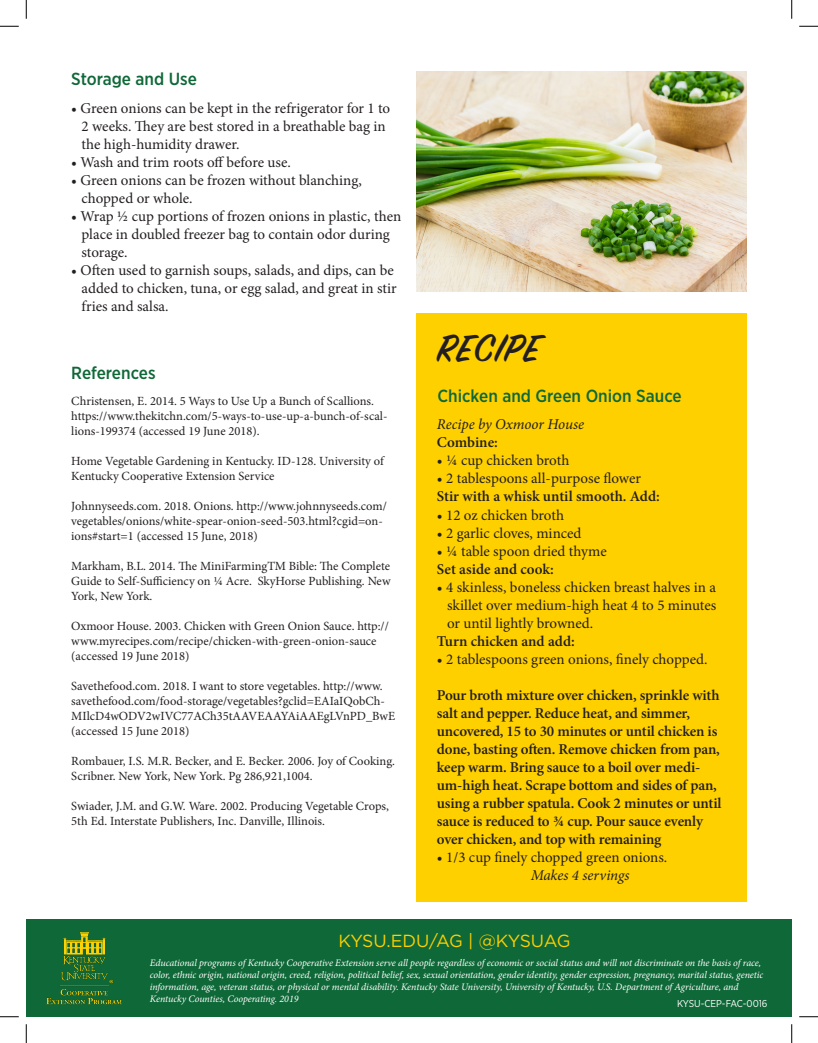
<style>
.page{position:relative;width:818px;height:1043px;background:#fff}
.page>*{position:absolute;margin:0;border:0;box-sizing:border-box;transform-origin:0 0}
.t1{font:600 42.5px "Sign Painter House Script";letter-spacing:.03em;color:#231f20}
.t2{font:500 17.5px "Gotham Narrow";color:#0f6838}
.t3{font:17.5px "Gotham";letter-spacing:-.035em;color:#ffd000}
.t4{font:15px/18px "Minion Pro";color:#231f20}
.t5{font:600 15px/18px "Minion Pro";letter-spacing:-.01em;color:#231f20}
.t6{font:italic 15px "Minion Pro";letter-spacing:-.005em;color:#231f20}
.t7{font:12.5px/15px "Minion Pro";color:#231f20}
.t8{font:italic 10px/12px "Minion Pro";letter-spacing:-.01em;color:#fff}
.t9{font:10px "Gotham Narrow";letter-spacing:-.005em;color:#fff}
</style>
<div class="page">
<div style="left:26px;top:919px;width:765px;height:97px;background:#0f6838"></div>
<img style="left:46px;top:932px;width:75px;height:73px">
<img style="left:416px;top:71px;width:330px;height:220px">
<div style="left:416px;top:312px;width:330px;height:589px;background:#ffd000"></div>
<svg style="left:0;top:25px;width:19px;height:2px"></svg>
<svg style="left:799px;top:25px;width:19px;height:2px"></svg>
<svg style="left:0;top:1016px;width:19px;height:1px"></svg>
<svg style="left:799px;top:1016px;width:19px;height:1px"></svg>
<svg style="left:25px;top:0;width:2px;height:19px"></svg>
<svg style="left:25px;top:1024px;width:2px;height:18px"></svg>
<svg style="left:791px;top:0;width:1px;height:19px"></svg>
<svg style="left:791px;top:1024px;width:1px;height:18px"></svg>
<p class="t2" style="left:71px;top:68px;width:127px">Storage and Use</p>
<p class="t4" style="left:81px;top:99px;width:310px;text-indent:-10px">• Green onions can be kept in the refrigerator for 1 to<br>2 weeks. They are best stored in a breathable bag in the high-humidity drawer.</p>
<p class="t4" style="left:71px;top:153px;width:221px">• Wash and trim roots off before use.</p>
<p class="t4" style="left:81px;top:171px;width:282px;text-indent:-10px">• Green onions can be frozen without blanching, chopped or whole.</p>
<p class="t4" style="left:81px;top:207px;width:321px;text-indent:-10px">• Wrap ½ cup portions of frozen onions in plastic, then place in doubled freezer bag to contain odor during storage.</p>
<p class="t4" style="left:81px;top:261px;width:317px;text-indent:-10px">• Often used to garnish soups, salads, and dips, can be added to chicken, tuna, or egg salad, and great in stir fries and salsa.</p>
<p class="t2" style="left:71px;top:361px;width:86px">References</p>
<p class="t7" style="left:71px;top:393px;width:318px">Christensen, E. 2014. 5 Ways to Use Up a Bunch of Scallions. https://www.thekitchn.com/5-ways-to-use-up-a-bunch-of-scal&shy;lions-199374 (accessed 19 June 2018).</p>
<p class="t7" style="left:71px;top:453px;width:314px">Home Vegetable Gardening in Kentucky. ID-128. University of<br>Kentucky Cooperative Extension Service</p>
<p class="t7" style="left:71px;top:498px;width:317px">Johnnyseeds.com. 2018. Onions. http://www.johnnyseeds.com/ vegetables/onions/white-spear-onion-seed-503.html?cgid=on&shy;ions#start=1 (accessed 15 June, 2018)</p>
<p class="t7" style="left:71px;top:558px;width:321px;text-align:justify">Markham, B.L. 2014. The MiniFarmingTM Bible: The Complete Guide to Self-Sufficiency on ¼ Acre. SkyHorse Publishing. New York, New York.</p>
<p class="t7" style="left:71px;top:618px;width:319px">Oxmoor House. 2003. Chicken with Green Onion Sauce. http:// www.myrecipes.com/recipe/chicken-with-green-onion-sauce (accessed 19 June 2018)</p>
<p class="t7" style="left:71px;top:678px;width:325px">Savethefood.com. 2018. I want to store vegetables. http://www. savethefood.com/food-storage/vegetables?gclid=EAIaIQobCh-MIlcD4wODV2wIVC77ACh35tAAVEAAYAiAAEgLVnPD_BwE (accessed 15 June 2018)</p>
<p class="t7" style="left:71px;top:753px;width:325px">Rombauer, I.S. M.R. Becker, and E. Becker. 2006. Joy of Cooking.<br>Scribner. New York, New York. Pg 286,921,1004.</p>
<p class="t7" style="left:71px;top:798px;width:319px">Swiader, J.M. and G.W. Ware. 2002. Producing Vegetable Crops,<br>5th Ed. Interstate Publishers, Inc. Danville, Illinois.</p>
<p class="t1" style="left:437px;top:322px;width:104px">RECIPE</p>
<p class="t2" style="left:437px;top:384px;width:246px">Chicken and Green Onion Sauce</p>
<p class="t6" style="left:437px;top:414px;width:149px">Recipe by Oxmoor House</p>
<p class="t5" style="left:437px;top:433px;width:62px">Combine:</p>
<p class="t4" style="left:437px;top:452px;width:134px">• ¼ cup chicken broth</p>
<p class="t4" style="left:437px;top:470px;width:205px">• 2 tablespoons all-purpose flower</p>
<p class="t5" style="left:437px;top:487px;width:224px">Stir with a whisk until smooth. Add:</p>
<p class="t4" style="left:437px;top:506px;width:129px">• 12 oz chicken broth</p>
<p class="t4" style="left:437px;top:524px;width:146px">• 2 garlic cloves, minced</p>
<p class="t4" style="left:437px;top:542px;width:171px">• ¼ table spoon dried thyme</p>
<p class="t5" style="left:437px;top:559px;width:118px">Set aside and cook:</p>
<p class="t4" style="left:447px;top:578px;width:271px;text-align:justify;text-indent:-10px">• 4 skinless, boneless chicken breast halves in a skillet over medium-high heat 4 to 5 minutes or until lightly browned.</p>
<p class="t5" style="left:437px;top:631px;width:139px">Turn chicken and add:</p>
<p class="t4" style="left:437px;top:650px;width:272px">• 2 tablespoons green onions, finely chopped.</p>
<p class="t5" style="left:437px;top:685px;width:286px">Pour broth mixture over chicken, sprinkle with salt and pepper. Reduce heat, and simmer, uncovered, 15 to 30 minutes or until chicken is done, basting often. Remove chicken from pan, keep warm. Bring sauce to a boil over medi&shy;um-high heat. Scrape bottom and sides of pan, using a rubber spatula. Cook 2 minutes or until sauce is reduced to ¾ cup. Pour sauce evenly over chicken, and top with remaining</p>
<p class="t4" style="left:437px;top:848px;width:232px">• 1/3 cup finely chopped green onions.</p>
<p class="t6" style="left:530px;top:864px;width:100px">Makes 4 servings</p>
<p class="t3" style="left:338px;top:929px;width:234px">KYSU.EDU/AG | @KYSUAG</p>
<p class="t8" style="left:150px;top:956px;width:615px">Educational programs of Kentucky Cooperative Extension serve all people regardless of economic or social status and will not discriminate on the basis of race, color, ethnic origin, national origin, creed, religion, political belief, sex, sexual orientation, gender identity, gender expression, pregnancy, marital status, genetic information, age, veteran status, or physical or mental disability. Kentucky State University, University of Kentucky, U.S. Department of Agriculture, and Kentucky Counties, Cooperating. 2019</p>
<p class="t9" style="left:677px;top:997px;width:92px">KYSU-CEP-FAC-0016</p>
</div>
